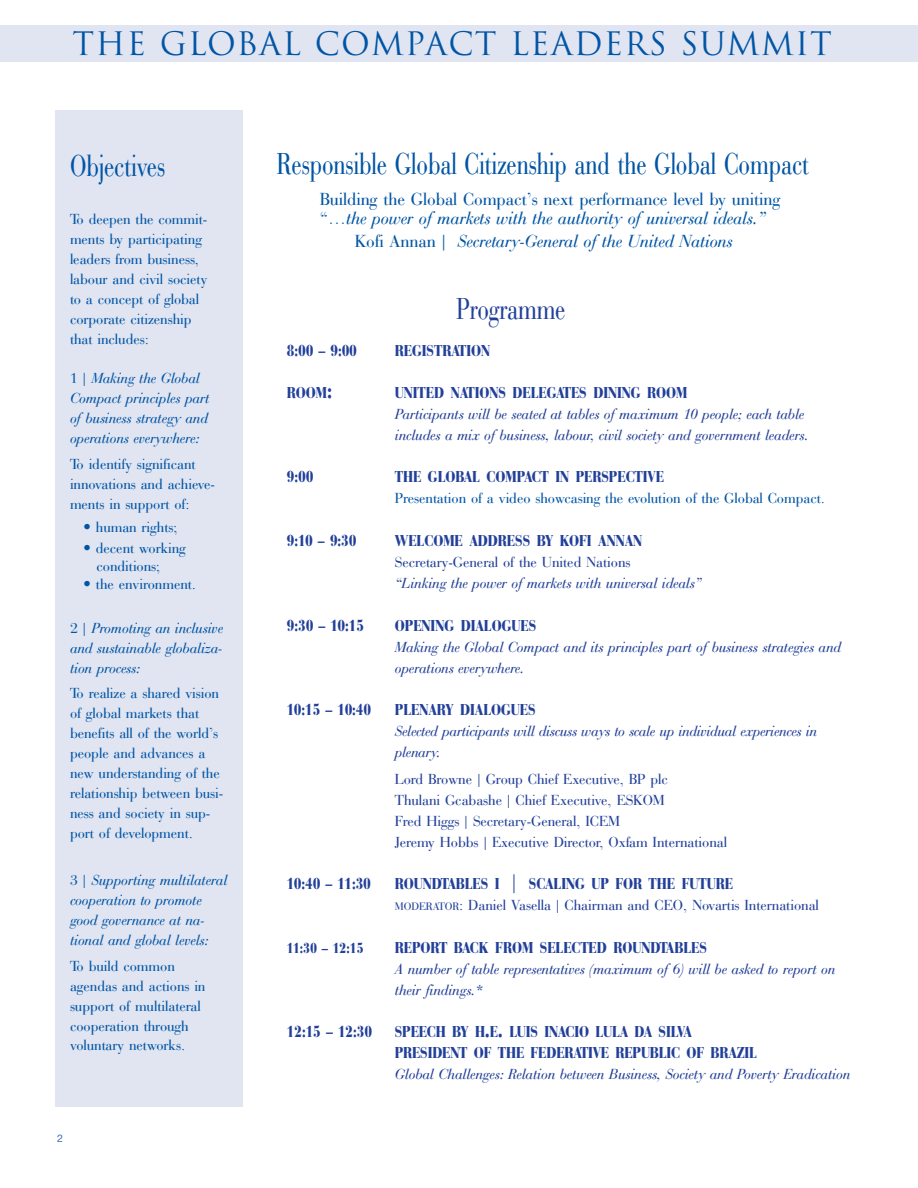
<style>
.page{position:relative;width:918px;height:1188px;background:#fff}
.page>*{position:absolute;margin:0;border:0;box-sizing:border-box;transform-origin:0 0}
.t1{font:31.5px "Trajan";letter-spacing:.04em;color:#0155a5}
.t2{font:31.2px "Cg Bauer Bodoni";color:#0155a5;scale:.77 1}
.t3{font:31.2px "Cg Bauer Bodoni";color:#224099;scale:.77 1}
.t4{font:18px/23.2px "Cg Bauer Bodoni It";color:#0155a5;text-align:center}
.t5{font:18px "Cg Bauer Bodoni";color:#0155a5}
.t6{font:16.5px "Cg Bauer Bodoni Bl";color:#224099;scale:.8 1}
.t7{font:16.2px/21px "Cg Bauer Bodoni Bl";color:#224099;scale:.83 1}
.t8{font:15px/20px "Cg Bauer Bodoni";color:#0155a5}
.t9{font:15px/21px "Cg Bauer Bodoni It";color:#224099}
.t10{font:15px/21px "Cg Bauer Bodoni";color:#224099}
.t11{font:15px/20px "Cg Bauer Bodoni It";color:#0155a5}
.t12{font:15px "Cg Bauer Bodoni Bl";color:#224099;scale:.8 1}
.t13{font:10.5px "Helvetica Neue";color:#3d6bb3}
.s1{font-family:"Cg Bauer Bodoni"}
.s2{font-size:21.6px}
.s3{font-size:11.25px}
</style>
<div class="page">
<div style="left:0;top:25px;width:918px;height:36px;background:#e1e5f2"></div>
<div style="left:55px;top:110px;width:188px;height:997px;background:#e1e5f2"></div>
<h1 class="t1" style="left:72px;top:26px;width:761px">THE GLOBAL COMPACT LEADERS SUMMIT</h1>
<h2 class="t2" style="left:70px;top:155px;width:125px">Objectives</h2>
<p class="t8" style="left:70px;top:211px;width:139px">To deepen the commit&shy;ments by participating leaders from business, labour and civil society to a concept of global corporate citizenship that includes:</p>
<p class="t11" style="left:70px;top:370px;width:141px"><span class="s1">1 |</span> Making the Global<br>Compact principles part of business strategy and operations everywhere:</p>
<p class="t8" style="left:70px;top:456px;width:146px">To identify significant innovations and achieve&shy;ments in support of:</p>
<p class="t8" style="left:84px;top:519px;width:96px">• human rights;</p>
<p class="t8" style="left:97px;top:541px;width:91px;line-height:18px;text-indent:-13px">• decent working conditions;</p>
<p class="t8" style="left:84px;top:576px;width:114px">• the environment.</p>
<p class="t11" style="left:70px;top:620px;width:154px;text-align:justify"><span class="s1">2 |</span> Promoting an inclusive and sustainable globaliza&shy;tion process:</p>
<p class="t8" style="left:70px;top:685px;width:155px">To realize a shared vision of global markets that benefits all of the world’s people and advances a new understanding of the relationship between busi&shy;ness and society in sup&shy;port of development.</p>
<p class="t11" style="left:70px;top:873px;width:159px"><span class="s1">3 |</span> Supporting multilateral cooperation to promote good governance at na&shy;tional and global levels:</p>
<p class="t8" style="left:70px;top:958px;width:137px">To build common agendas and actions in support of multilateral cooperation through voluntary networks.</p>
<p class="t13" style="left:57px;top:1134px;width:7px">2</p>
<h2 class="t2" style="left:277px;top:153px;width:692px">Responsible Global Citizenship and the Global Compact</h2>
<p class="t5" style="left:320px;top:192px;width:462px">Building the Global Compact’s next performance level by uniting</p>
<p class="t4" style="left:320px;top:209px;width:447px"><span class="s1">“…</span>the power of markets with the authority of universal ideals.”<br><span class="s1">Kofi Annan |</span> Secretary-General of the United Nations</p>
<h2 class="t3" style="left:457px;top:297px;width:143px">Programme</h2>
<p class="t6" style="left:287px;top:344px;width:89px">8:00 – 9:00</p>
<p class="t7" style="left:395px;top:342px;width:116px">REGISTRATION</p>
<p class="t7" style="left:287px;top:384px;width:56px">ROOM<span class="s2">:</span></p>
<p class="t7" style="left:395px;top:384px;width:354px">UNITED NATIONS DELEGATES DINING ROOM</p>
<p class="t9" style="left:395px;top:405px;width:415px">Participants will be seated at tables of maximum 10 people; each table includes a mix of business, labour, civil society and government leaders.</p>
<p class="t6" style="left:287px;top:471px;width:34px">9:00</p>
<p class="t7" style="left:395px;top:469px;width:326px">THE GLOBAL COMPACT IN PERSPECTIVE</p>
<p class="t8" style="left:395px;top:490px;width:432px">Presentation of a video showcasing the evolution of the Global Compact.</p>
<p class="t6" style="left:287px;top:535px;width:88px">9:10 – 9:30</p>
<p class="t7" style="left:395px;top:532px;width:300px">WELCOME ADDRESS BY KOFI ANNAN</p>
<p class="t10" style="left:395px;top:553px;width:237px">Secretary-General of the United Nations</p>
<p class="t9" style="left:395px;top:574px;width:308px">“Linking the power of markets with universal ideals”</p>
<p class="t6" style="left:287px;top:619px;width:98px">9:30 – 10:15</p>
<p class="t7" style="left:395px;top:617px;width:172px">OPENING DIALOGUES</p>
<p class="t9" style="left:395px;top:638px;width:448px">Making the Global Compact and its principles part of business strategies and operations everywhere.</p>
<p class="t6" style="left:287px;top:704px;width:107px">10:15 – 10:40</p>
<p class="t7" style="left:395px;top:701px;width:171px">PLENARY DIALOGUES</p>
<p class="t9" style="left:395px;top:723px;width:424px">Selected participants will discuss ways to scale up individual experiences in plenary.</p>
<p class="t10" style="left:395px;top:770px;width:334px">Lord Browne | Group Chief Executive, BP plc<br>Thulani Gcabashe | Chief Executive, ESKOM<br>Fred Higgs | Secretary-General, ICEM<br>Jeremy Hobbs | Executive Director, Oxfam International</p>
<p class="t6" style="left:287px;top:878px;width:106px">10:40 – 11:30</p>
<p class="t7" style="left:395px;top:875px;width:409px">ROUNDTABLES I <span class="s2">|</span> SCALING UP FOR THE FUTURE</p>
<p class="t10" style="left:395px;top:897px;width:426px"><span class="s3">MODERATOR</span>: Daniel Vasella | Chairman and CEO, Novartis International</p>
<p class="t12" style="left:287px;top:942px;width:97px">11:30 – 12:15</p>
<p class="t7" style="left:395px;top:939px;width:378px">REPORT BACK FROM SELECTED ROUNDTABLES</p>
<p class="t9" style="left:395px;top:960px;width:442px">A number of table representatives (maximum of 6) will be asked to report on their findings.*</p>
<p class="t6" style="left:287px;top:1026px;width:108px">12:15 – 12:30</p>
<p class="t7" style="left:395px;top:1024px;width:438px">SPEECH BY H<span class="s2">.</span>E<span class="s2">.</span> LUIS INACIO LULA DA SILVA<br>PRESIDENT OF THE FEDERATIVE REPUBLIC OF BRAZIL</p>
<p class="t9" style="left:395px;top:1066px;width:457px">Global Challenges: Relation between Business, Society and Poverty Eradication</p>
</div>
